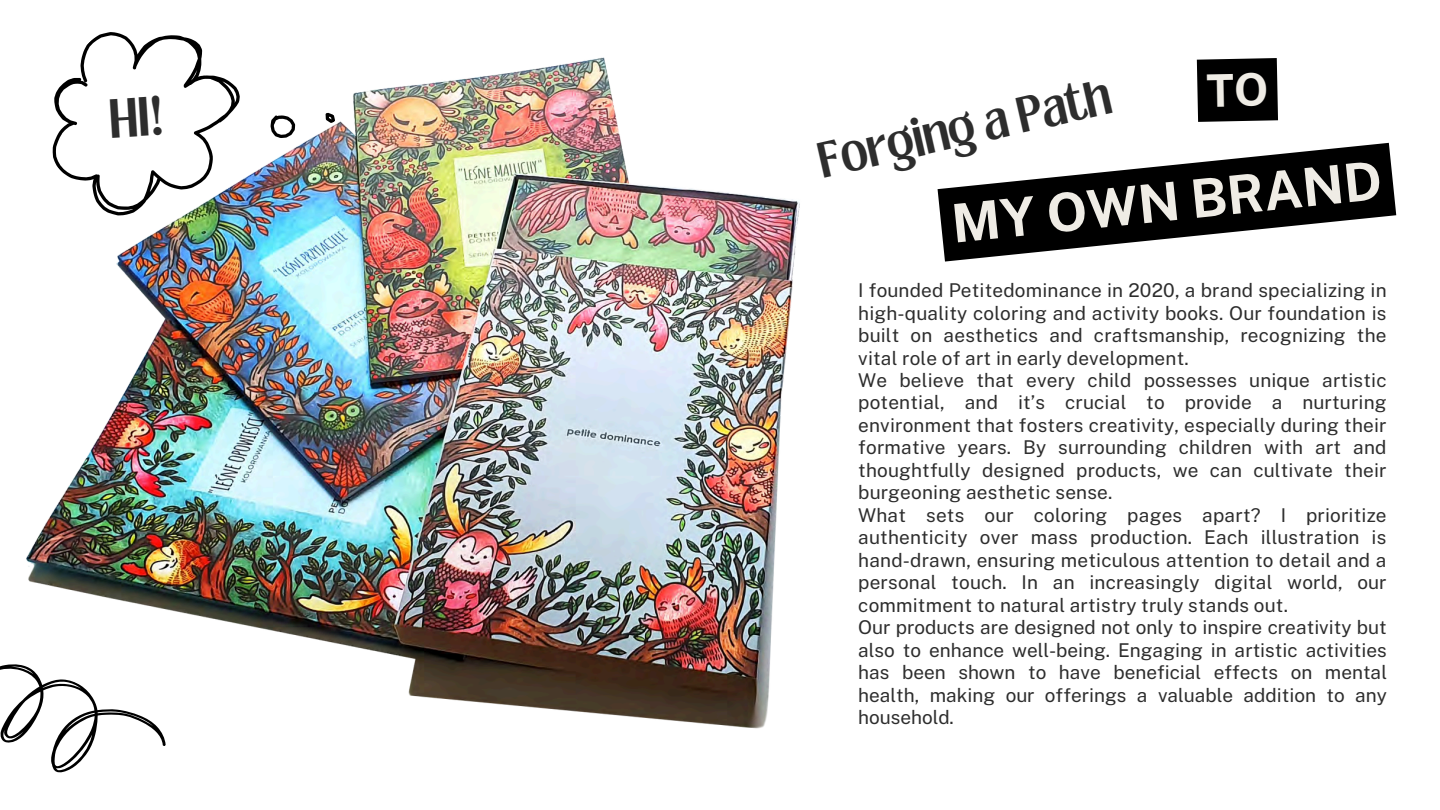
<style>
.page{position:relative;width:1440px;height:810px;background:#fff}
.page>*{position:absolute;margin:0;border:0;box-sizing:border-box;transform-origin:0 0}
.t1{font:700 53.2px "Public Sans";color:#efece5}
.t2{font:600 38.5px "Loubag";color:#2d2d2d}
.t3{font:19px/22.5px "Public Sans";letter-spacing:.01em;color:#2d2d2d;text-align:justify}
</style>
<div class="page">
<svg style="left:938px;top:143px;width:458px;height:119px;fill:#000"></svg>
<img style="left:26px;top:57px;width:774px;height:672px">
<img style="left:26px;top:32px;width:311px;height:250px">
<svg style="left:0;top:620px;width:174px;height:153px"></svg>
<div style="left:1197px;top:58px;width:81px;height:64px;background:#000"></div>
<svg style="left:110px;top:95px;width:52px;height:43px"></svg>
<p class="t2" style="left:813px;top:132px;width:300px;rotate:-13deg">Forging a Path</p>
<h2 class="t1" style="left:949px;top:193px;width:434px;rotate:-6deg">MY OWN BRAND</h2>
<h3 class="t3" style="left:858px;top:279px;width:530px">I founded Petitedominance in 2020, a brand specializing in high-quality coloring and activity books. Our foundation is built on aesthetics and craftsmanship, recognizing the vital role of art in early development.</h3>
<h2 class="t3" style="left:858px;top:369px;width:530px">We believe that every child possesses unique artistic potential, and it’s crucial to provide a nurturing environment that fosters creativity, especially during their formative years. By surrounding children with art and thoughtfully designed products, we can cultivate their burgeoning aesthetic sense.</h2>
<h1 class="t3" style="left:858px;top:504px;width:530px">What sets our coloring pages apart? I prioritize authenticity over mass production. Each illustration is hand-drawn, ensuring meticulous attention to detail and a personal touch. In an increasingly digital world, our commitment to natural artistry truly stands out.</h1>
<p class="t3" style="left:858px;top:616px;width:530px">Our products are designed not only to inspire creativity but also to enhance well-being. Engaging in artistic activities has been shown to have beneficial effects on mental health, making our offerings a valuable addition to any household.</p>
</div>
